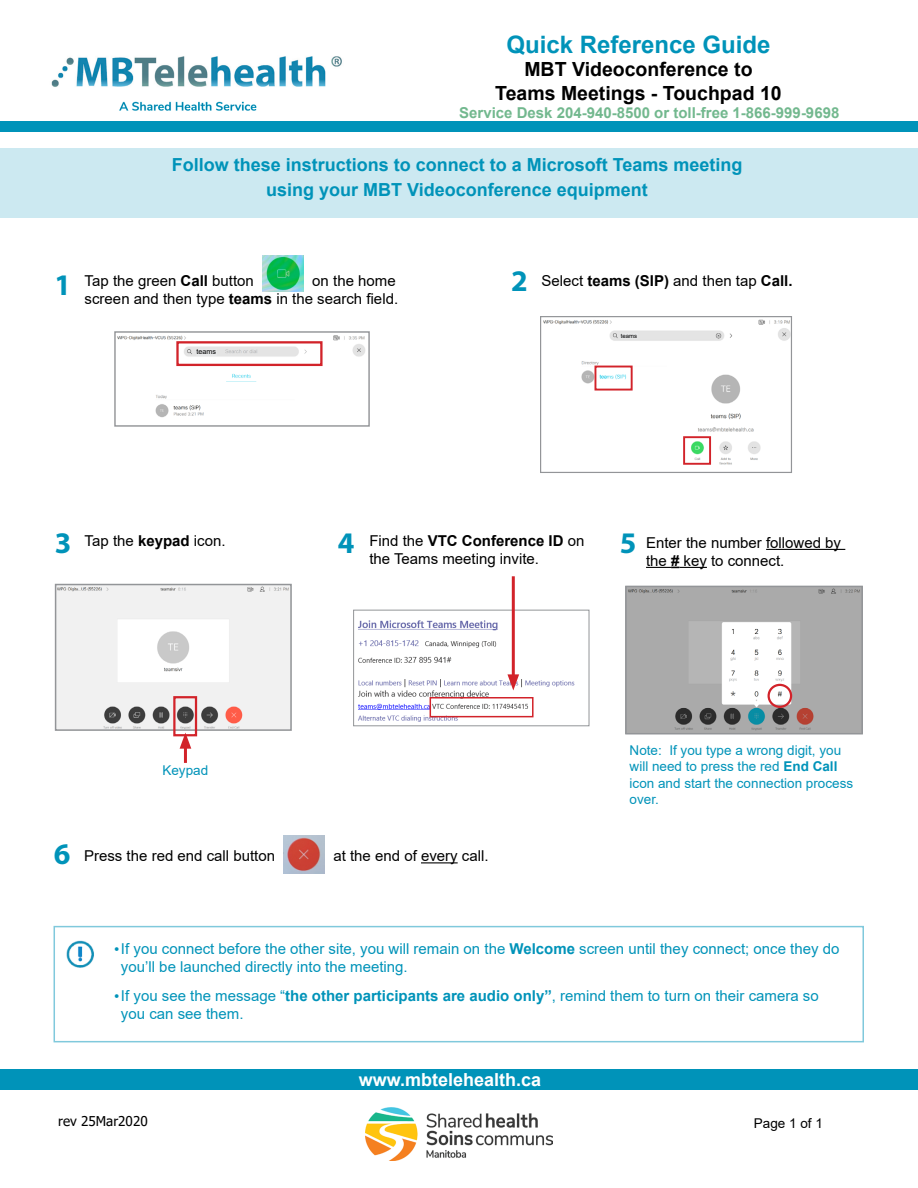
<style>
.page{position:relative;width:918px;height:1188px;background:#fff}
.page>*{position:absolute;margin:0;border:0;box-sizing:border-box;transform-origin:0 0}
.t1{font:700 30px "Myriad Pro";color:#0093b9}
.t2{font:700 24px "Arial";color:#0093b9}
.t3{font:700 19.5px "Arial";color:#000}
.t4{font:700 18px "Arial";color:#0093b9}
.t5{font:700 18px "Arial";color:#fff}
.t6{font:15px/18px "Arial";color:#000}
.t7{font:15px/18px "Arial";color:#0093b9}
.t8{font:700 15px "Arial";color:#72b88e}
.t9{font:13.5px/16.2px "Arial";color:#0093b9}
.t10{font:13.5px "Tahoma";color:#000}
.t11{font:13.5px "Arial";color:#000}
.t12{font:7.2px "Arial";color:#000}
.t13{font:6px "Arial";color:#000}
.s1{font-weight:700}
.s2{font-family:"Times New Roman"}
</style>
<div class="page">
<div style="left:0;top:121px;width:918px;height:11px;background:#0093b9"></div>
<div style="left:0;top:1070px;width:918px;height:20px;background:#0093b9"></div>
<img style="left:365px;top:1108px;width:188px;height:52px">
<img style="left:119px;top:101px;width:138px;height:10px">
<img style="left:51px;top:56px;width:291px;height:31px">
<div style="left:0;top:149px;width:918px;height:69px;background:#cce9f1"></div>
<hr style="left:766px;top:549px;width:79px;height:1px;background:#000">
<svg style="left:646px;top:567px;width:61px;height:1px"></svg>
<img style="left:66px;top:940px;width:28px;height:28px">
<img style="left:263px;top:256px;width:41px;height:35px">
<hr style="left:421px;top:862px;width:37px;height:1px;background:#000">
<img style="left:283px;top:836px;width:41px;height:37px">
<img style="left:358px;top:612px;width:217px;height:110px">
<div style="left:353px;top:610px;width:236px;height:116px;border:1px solid #939598"></div>
<div style="left:430px;top:697px;width:104px;height:20px;border:2px solid #d2232a"></div>
<hr style="left:512px;top:576px;width:3px;height:104px;background:#d2232a">
<svg style="left:507px;top:674px;width:12px;height:16px"></svg>
<hr style="left:184px;top:743px;width:3px;height:20px;background:#d2232a">
<svg style="left:180px;top:736px;width:11px;height:13px"></svg>
<div style="left:54px;top:926px;width:810px;height:116px;border:2px solid #80c9dc"></div>
<img style="left:58px;top:587px;width:231px;height:141px">
<div style="left:55px;top:584px;width:237px;height:147px;border:2px solid #939598"></div>
<div style="left:173px;top:696px;width:24px;height:40px;border:2px solid #d2232a"></div>
<img style="left:628px;top:589px;width:232px;height:142px">
<div style="left:625px;top:586px;width:238px;height:148px;border:2px solid #939598"></div>
<div style="left:768px;top:684px;width:24px;height:24px;border:2px solid #d2232a;border-radius:50%"></div>
<img style="left:117px;top:335px;width:248px;height:83px">
<div style="left:114px;top:331px;width:256px;height:96px;border:1px solid #939598"></div>
<div style="left:176px;top:341px;width:147px;height:25px;border:2px solid #d2232a"></div>
<div style="left:197px;top:349px;width:20px;height:7px;background:#e6e7e8"></div>
<img style="left:543px;top:319px;width:247px;height:146px">
<div style="left:540px;top:316px;width:252px;height:157px;border:1px solid #939598"></div>
<div style="left:595px;top:366px;width:38px;height:25px;border:2px solid #d2232a"></div>
<div style="left:683px;top:436px;width:28px;height:29px;border:2px solid #d2232a"></div>
<div style="left:621px;top:333px;width:17px;height:6px;background:#e6e7e8"></div>
<p class="t2" style="left:506px;top:28px;width:266px">Quick Reference Guide</p>
<p class="t3" style="left:524px;top:56px;width:230px">MBT Videoconference to</p>
<p class="t3" style="left:495px;top:79px;width:288px">Teams Meetings - Touchpad 10</p>
<p class="t8" style="left:459px;top:102px;width:382px">Service Desk 204-940-8500 or toll-free 1-866-999-9698</p>
<p class="t4" style="left:172px;top:152px;width:572px">Follow these instructions to connect to a Microsoft Teams meeting</p>
<p class="t4" style="left:266px;top:177px;width:383px">using your MBT Videoconference equipment</p>
<p class="t1" style="left:54px;top:265px;width:18px">1</p>
<p class="t1" style="left:511px;top:262px;width:18px">2</p>
<p class="t6" style="left:85px;top:272px;width:315px;text-align:right">on the home<br>screen and then type <span class="s1">teams</span> in the search field.</p>
<p class="t6" style="left:542px;top:272px;width:252px">Select <span class="s1">teams (SIP)</span> and then tap <span class="s1">Call.</span></p>
<p class="t6" style="left:85px;top:272px;width:171px">Tap the green <span class="s1">Call</span> button</p>
<p class="t12" style="left:197px;top:347px;width:21px">teams</p>
<p class="t13" style="left:621px;top:331px;width:18px">teams</p>
<p class="t1" style="left:55px;top:523px;width:18px">3</p>
<p class="t1" style="left:338px;top:523px;width:18px">4</p>
<p class="t1" style="left:620px;top:524px;width:18px">5</p>
<p class="t6" style="left:85px;top:532px;width:142px">Tap the <span class="s1">keypad</span> icon.</p>
<p class="t6" style="left:369px;top:532px;width:217px">Find the <span class="s1">VTC Conference ID</span> on the Teams meeting invite.</p>
<p class="t6" style="left:646px;top:533px;width:197px">Enter the number followed by the <span class="s1">#</span> key to connect.</p>
<p class="t9" style="left:162px;top:762px;width:47px">Keypad</p>
<p class="t1" style="left:54px;top:834px;width:18px">6</p>
<p class="t6" style="left:84px;top:847px;width:192px">Press the red end call button</p>
<p class="t6" style="left:333px;top:847px;width:157px">at the end of every call.</p>
<p class="t9" style="left:630px;top:742px;width:225px">Note: If you type a wrong digit, you will need to press the red <span class="s1">End Call </span>icon and start the connection process over.</p>
<p class="t7" style="left:121px;top:940px;width:720px;text-indent:-7px"><span class="s2">•</span>If you connect before the other site, you will remain on the <span class="s1">Welcome</span> screen until they connect; once they do you’ll be launched directly into the meeting.</p>
<p class="t7" style="left:121px;top:987px;width:699px;text-indent:-7px"><span class="s2">•</span>If you see the message “<span class="s1">the other participants are audio only”</span>, remind them to turn on their camera so you can see them.</p>
<p class="t10" style="left:58px;top:1112px;width:91px">rev 25Mar2020</p>
<p class="t5" style="left:359px;top:1067px;width:184px">www.mbtelehealth.ca</p>
<p class="t11" style="left:754px;top:1114px;width:71px">Page 1 of 1</p>
</div>
